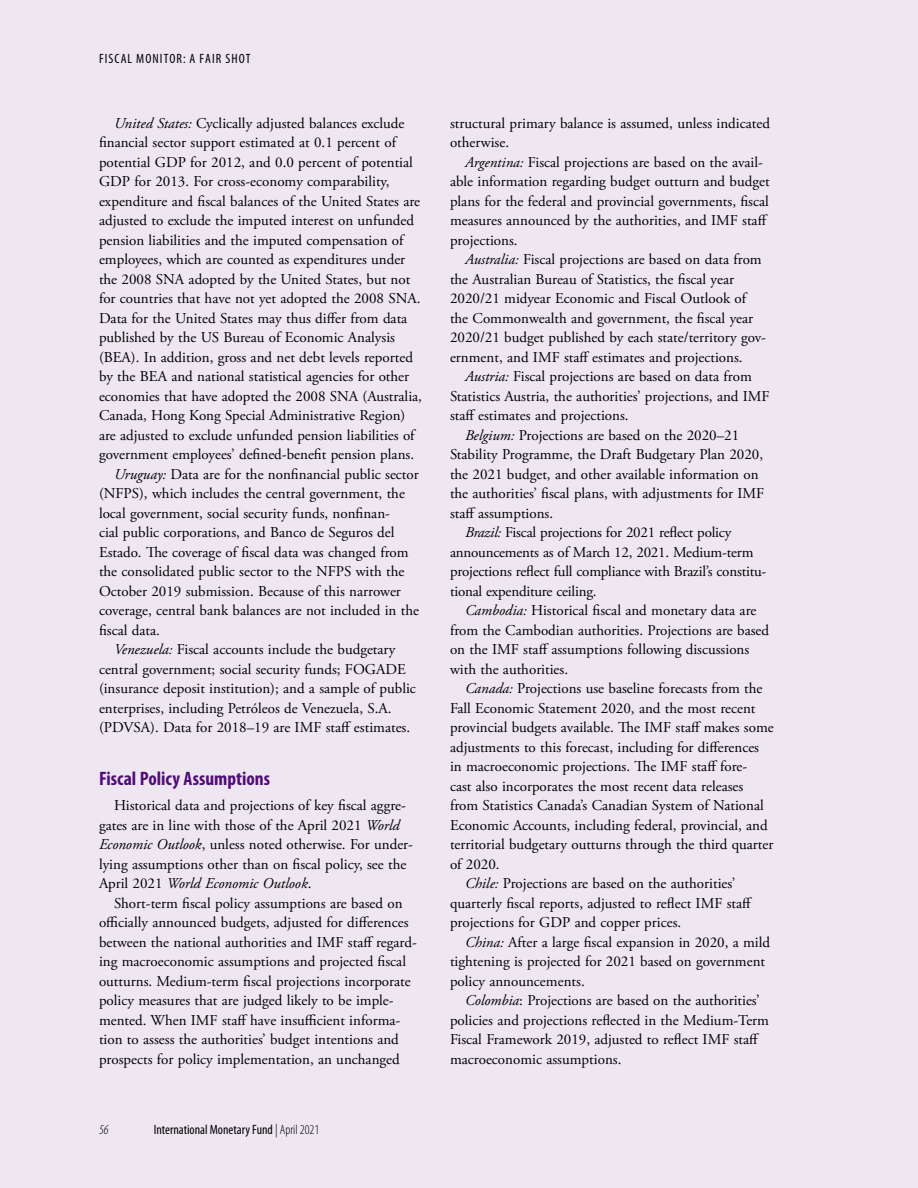
<style>
.page{position:relative;width:918px;height:1188px;background:#eee7f1}
.page>*{position:absolute;margin:0;border:0;box-sizing:border-box;transform-origin:0 0}
.t1{font:700 condensed 19.5px "Myriad Pro";color:#510c76}
.t2{font:15px/19.5px "Adobe Garamond Pro";color:#000}
.t3{font:condensed 13.5px "Myriad Pro";color:#000}
.t4{font:condensed 13.5px "Myriad Pro";letter-spacing:.08em;color:#000}
.t5{font:italic 300 condensed 13.5px "Myriad Pro";color:#000}
.s1{font-style:italic}
.s2{font-weight:300}
</style>
<div class="page">
<p class="t4" style="left:99px;top:51px;width:147px">FISCAL MONITOR: A Fair Shot</p>
<p class="t2" style="left:114px;top:114px;width:292px"><span class="s1">United States:</span> Cyclically adjusted balances exclude</p>
<p class="t2" style="left:99px;top:133px;width:299px">financial sector support estimated at 0.1 percent of</p>
<p class="t2" style="left:99px;top:153px;width:315px">potential GDP for 2012, and 0.0 percent of potential</p>
<p class="t2" style="left:99px;top:172px;width:292px">GDP for 2013. For cross-economy comparability,</p>
<p class="t2" style="left:99px;top:192px;width:323px">expenditure and fiscal balances of the United States are</p>
<p class="t2" style="left:99px;top:211px;width:317px">adjusted to exclude the imputed interest on unfunded</p>
<p class="t2" style="left:99px;top:231px;width:306px">pension liabilities and the imputed compensation of</p>
<p class="t2" style="left:99px;top:250px;width:308px">employees, which are counted as expenditures under</p>
<p class="t2" style="left:99px;top:270px;width:313px">the 2008 SNA adopted by the United States, but not</p>
<p class="t2" style="left:99px;top:289px;width:323px">for countries that have not yet adopted the 2008 SNA.</p>
<p class="t2" style="left:99px;top:309px;width:310px">Data for the United States may thus differ from data</p>
<p class="t2" style="left:99px;top:328px;width:298px">published by the US Bureau of Economic Analysis</p>
<p class="t2" style="left:99px;top:348px;width:316px">(BEA). In addition, gross and net debt levels reported</p>
<p class="t2" style="left:99px;top:367px;width:312px">by the BEA and national statistical agencies for other</p>
<p class="t2" style="left:99px;top:387px;width:325px">economies that have adopted the 2008 SNA (Australia,</p>
<p class="t2" style="left:99px;top:406px;width:308px">Canada, Hong Kong Special Administrative Region)</p>
<p class="t2" style="left:99px;top:426px;width:317px">are adjusted to exclude unfunded pension liabilities of</p>
<p class="t2" style="left:99px;top:445px;width:317px">government employees’ defined-benefit pension plans.</p>
<p class="t2" style="left:114px;top:465px;width:306px"><span class="s1">Uruguay:</span> Data are for the nonfinancial public sector</p>
<p class="t2" style="left:99px;top:484px;width:307px">(NFPS), which includes the central government, the</p>
<p class="t2" style="left:99px;top:504px;width:293px">local government, social security funds, nonfinan-</p>
<p class="t2" style="left:99px;top:523px;width:297px">cial public corporations, and Banco de Seguros del</p>
<p class="t2" style="left:99px;top:543px;width:311px">Estado. The coverage of fiscal data was changed from</p>
<p class="t2" style="left:99px;top:562px;width:307px">the consolidated public sector to the NFPS with the</p>
<p class="t2" style="left:99px;top:582px;width:303px">October 2019 submission. Because of this narrower</p>
<p class="t2" style="left:99px;top:601px;width:322px">coverage, central bank balances are not included in the</p>
<p class="t2" style="left:99px;top:621px;width:62px">fiscal data.</p>
<p class="t2" style="left:114px;top:640px;width:283px"><span class="s1">Venezuela:</span> Fiscal accounts include the budgetary</p>
<p class="t2" style="left:99px;top:660px;width:308px">central government; social security funds; FOGADE</p>
<p class="t2" style="left:99px;top:679px;width:318px">(insurance deposit institution); and a sample of public</p>
<p class="t2" style="left:99px;top:699px;width:294px">enterprises, including Petróleos de Venezuela, S.A.</p>
<p class="t2" style="left:99px;top:718px;width:313px">(PDVSA). Data for 2018–19 are IMF staff estimates.</p>
<h1 class="t1" style="left:99px;top:768px;width:173px">Fiscal Policy Assumptions</h1>
<p class="t2" style="left:99px;top:796px;width:316px;text-indent:15px">Historical data and projections of key fiscal aggre&shy;gates are in line with those of the April 2021 <span class="s1">World Economic Outlook</span>, unless noted otherwise. For under&shy;lying assumptions other than on fiscal policy, see the April 2021 <span class="s1">World Economic Outlook</span>.</p>
<p class="t2" style="left:99px;top:894px;width:319px;text-indent:15px">Short-term fiscal policy assumptions are based on officially announced budgets, adjusted for differences between the national authorities and IMF staff regard&shy;ing macroeconomic assumptions and projected fiscal outturns. Medium-term fiscal projections incorporate policy measures that are judged likely to be imple&shy;mented. When IMF staff have insufficient informa&shy;tion to assess the authorities’ budget intentions and prospects for policy implementation, an unchanged</p>
<p class="t5" style="left:99px;top:1122px;width:11px">56</p>
<p class="t3" style="left:154px;top:1122px;width:167px">International Monetary Fund <span class="s2">| April 2021</span></p>
<p class="t2" style="left:450px;top:114px;width:322px">structural primary balance is assumed, unless indicated otherwise.</p>
<p class="t2" style="left:450px;top:153px;width:321px;text-indent:15px"><span class="s1">Argentina:</span> Fiscal projections are based on the avail&shy;able information regarding budget outturn and budget plans for the federal and provincial governments, fiscal measures announced by the authorities, and IMF staff projections.</p>
<p class="t2" style="left:450px;top:250px;width:318px;text-indent:15px"><span class="s1">Australia:</span> Fiscal projections are based on data from the Australian Bureau of Statistics, the fiscal year 2020/21 midyear Economic and Fiscal Outlook of the Commonwealth and government, the fiscal year 2020/21 budget published by each state/territory gov&shy;ernment, and IMF staff estimates and projections.</p>
<p class="t2" style="left:465px;top:367px;width:288px"><span class="s1">Austria:</span> Fiscal projections are based on data from</p>
<p class="t2" style="left:450px;top:387px;width:321px">Statistics Austria, the authorities’ projections, and IMF</p>
<p class="t2" style="left:450px;top:406px;width:180px">staff estimates and projections.</p>
<p class="t2" style="left:465px;top:426px;width:276px"><span class="s1">Belgium:</span> Projections are based on the 2020–21</p>
<p class="t2" style="left:450px;top:445px;width:315px">Stability Programme, the Draft Budgetary Plan 2020,</p>
<p class="t2" style="left:450px;top:465px;width:310px">the 2021 budget, and other available information on</p>
<p class="t2" style="left:450px;top:484px;width:316px">the authorities’ fiscal plans, with adjustments for IMF</p>
<p class="t2" style="left:450px;top:504px;width:105px">staff assumptions.</p>
<p class="t2" style="left:465px;top:523px;width:268px"><span class="s1">Brazil:</span> Fiscal projections for 2021 reflect policy</p>
<p class="t2" style="left:450px;top:543px;width:305px">announcements as of March 12, 2021. Medium-term</p>
<p class="t2" style="left:450px;top:562px;width:318px">projections reflect full compliance with Brazil’s constitu-</p>
<p class="t2" style="left:450px;top:582px;width:148px">tional expenditure ceiling.</p>
<p class="t2" style="left:465px;top:601px;width:293px"><span class="s1">Cambodia:</span> Historical fiscal and monetary data are</p>
<p class="t2" style="left:450px;top:621px;width:321px">from the Cambodian authorities. Projections are based</p>
<p class="t2" style="left:450px;top:640px;width:301px">on the IMF staff assumptions following discussions</p>
<p class="t2" style="left:450px;top:660px;width:120px">with the authorities.</p>
<p class="t2" style="left:465px;top:679px;width:299px"><span class="s1">Canada:</span> Projections use baseline forecasts from the</p>
<p class="t2" style="left:450px;top:699px;width:307px">Fall Economic Statement 2020, and the most recent</p>
<p class="t2" style="left:450px;top:718px;width:325px">provincial budgets available. The IMF staff makes some</p>
<p class="t2" style="left:450px;top:738px;width:311px">adjustments to this forecast, including for differences</p>
<p class="t2" style="left:450px;top:757px;width:299px">in macroeconomic projections. The IMF staff fore-</p>
<p class="t2" style="left:450px;top:777px;width:295px">cast also incorporates the most recent data releases</p>
<p class="t2" style="left:450px;top:796px;width:315px">from Statistics Canada’s Canadian System of National</p>
<p class="t2" style="left:450px;top:816px;width:319px">Economic Accounts, including federal, provincial, and</p>
<p class="t2" style="left:450px;top:835px;width:325px">territorial budgetary outturns through the third quarter</p>
<p class="t2" style="left:450px;top:855px;width:51px">of 2020.</p>
<p class="t2" style="left:465px;top:874px;width:272px"><span class="s1">Chile:</span> Projections are based on the authorities’</p>
<p class="t2" style="left:450px;top:894px;width:304px">quarterly fiscal reports, adjusted to reflect IMF staff</p>
<p class="t2" style="left:450px;top:913px;width:233px">projections for GDP and copper prices.</p>
<p class="t2" style="left:465px;top:933px;width:307px"><span class="s1">China:</span> After a large fiscal expansion in 2020, a mild</p>
<p class="t2" style="left:450px;top:952px;width:317px">tightening is projected for 2021 based on government</p>
<p class="t2" style="left:450px;top:972px;width:136px">policy announcements.</p>
<p class="t2" style="left:465px;top:991px;width:296px"><span class="s1">Colombia</span>: Projections are based on the authorities’</p>
<p class="t2" style="left:450px;top:1011px;width:321px">policies and projections reflected in the Medium-Term</p>
<p class="t2" style="left:450px;top:1030px;width:311px">Fiscal Framework 2019, adjusted to reflect IMF staff</p>
<p class="t2" style="left:450px;top:1050px;width:173px">macroeconomic assumptions.</p>
</div>
